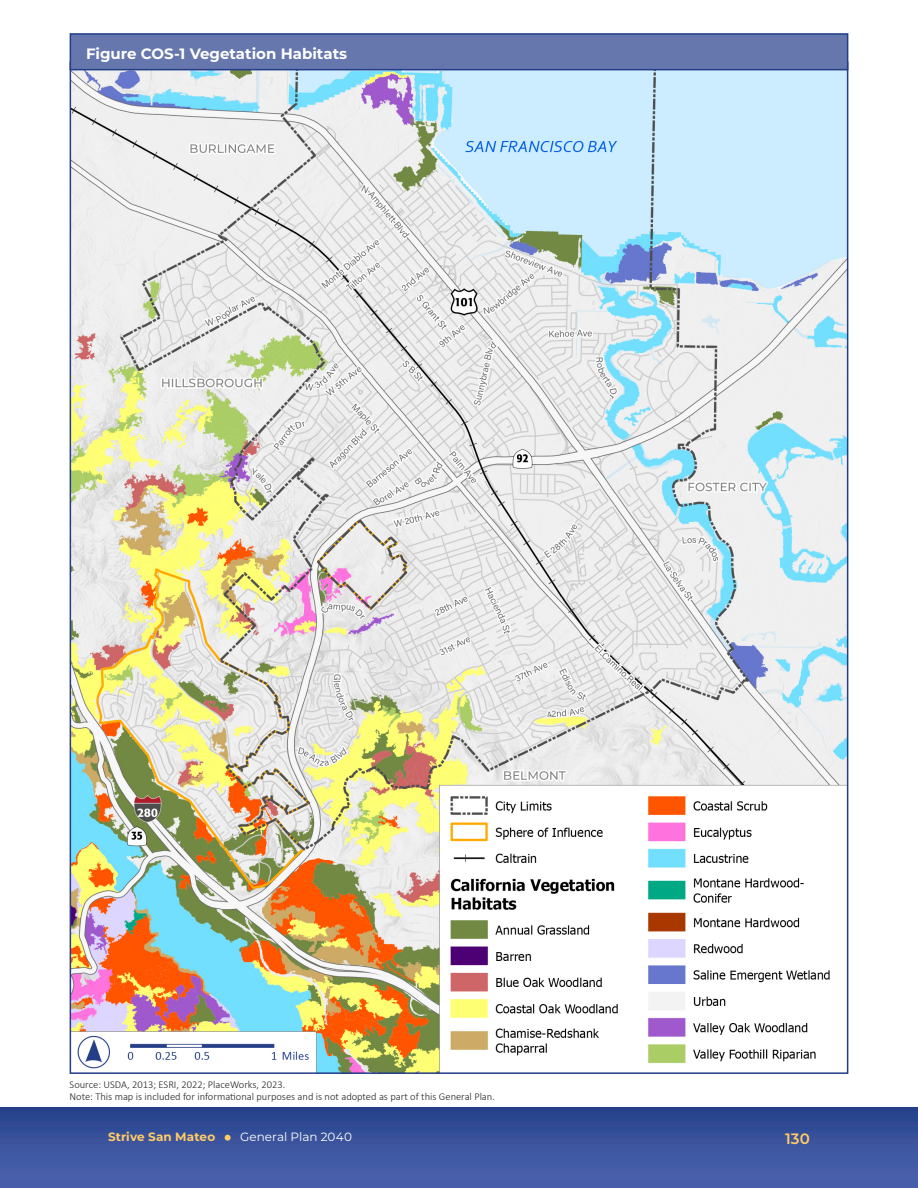
<style>
.page{position:relative;width:918px;height:1188px;background:#fff}
.page>*{position:absolute;margin:0;border:0;box-sizing:border-box;transform-origin:0 0}
.Figure_Title{font:700 15px "Montserrat";color:#fff}
.t1{font:600 15px "Montserrat";color:#fc6}
.t2{font:12px "Montserrat";letter-spacing:.005em;color:#fff}
.t3{font:700 12px "Montserrat";letter-spacing:.01em;color:#fc6}
.Source{font:300 10.5px "Calibri";color:#231f20}
</style>
<div class="page">
<div style="left:0;top:1107px;width:918px;height:81px;background:linear-gradient(to bottom,#28438c,#4e65b0)"></div>
<img style="left:73px;top:70px;width:772px;height:1001px">
<div style="left:70px;top:34px;width:778px;height:36px;background:#6577ac"></div>
<div style="left:70px;top:33px;width:778px;height:37px;border:2px solid #233d88"></div>
<svg style="left:225px;top:1135px;width:6px;height:6px"></svg>
<p class="Figure_Title" style="left:86px;top:43px;width:263px">Figure COS-1 Vegetation Habitats</p>
<p class="Source" style="left:70px;top:1078px;width:217px">Source: USDA, 2013; ESRI, 2022; PlaceWorks, 2023.</p>
<p class="Source" style="left:70px;top:1090px;width:427px">Note: This map is included for informational purposes and is not adopted as part of this General Plan.</p>
<p class="t3" style="left:108px;top:1128px;width:109px">Strive San Mateo</p>
<p class="t2" style="left:240px;top:1128px;width:113px">General Plan 2040</p>
<h1 class="t1" style="left:785px;top:1128px;width:26px">130</h1>
</div>
